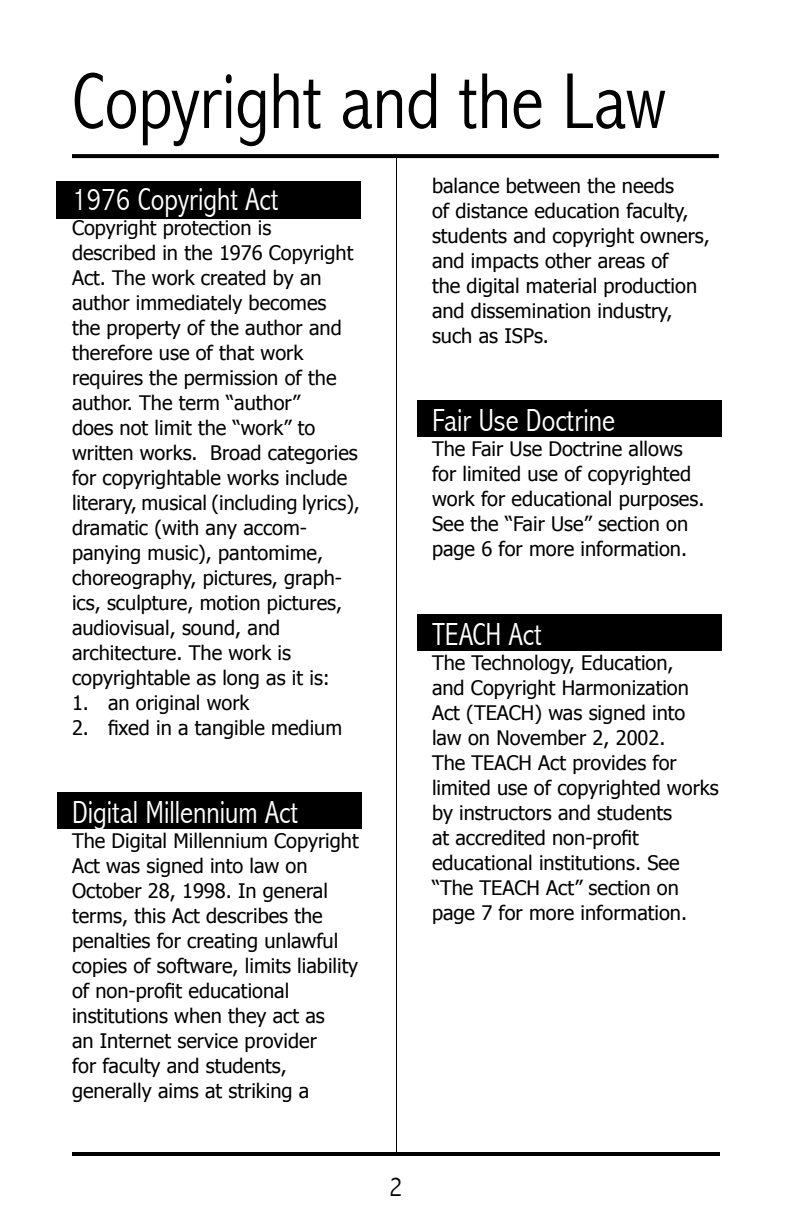
<style>
.page{position:relative;width:792px;height:1224px;background:#fff}
.page>*{position:absolute;margin:0;border:0;box-sizing:border-box;transform-origin:0 0}
.t1{font:300 condensed 80px "Abadi";color:#000}
.t2{font:300 condensed 32px "Abadi";color:#fff}
.t3{font:300 condensed 28px "Abadi";color:#000}
.t4{font:20px/25px "Tahoma";color:#000}
</style>
<div class="page">
<div style="left:417px;top:614px;width:304px;height:37px;background:#000"></div>
<div style="left:417px;top:400px;width:304px;height:37px;background:#000"></div>
<div style="left:57px;top:792px;width:304px;height:37px;background:#000"></div>
<div style="left:56px;top:181px;width:305px;height:37px;background:#000"></div>
<svg style="left:72px;top:154px;width:647px;height:4px;background:#060606"></svg>
<hr style="left:72px;top:1152px;width:648px;height:4px;background:#000">
<hr style="left:396px;top:158px;width:1px;height:994px;background:#000">
<h1 class="t1" style="left:72px;top:55px;width:595px">Copyright and the Law</h1>
<p class="t4" style="left:432px;top:172px;width:279px">balance between the needs<br>of distance education faculty, students and copyright owners, and impacts other areas of<br>the digital material production and dissemination industry, such as ISPs.</p>
<h2 class="t2" style="left:72px;top:180px;width:208px">1976 Copyright Act</h2>
<p class="t4" style="left:72px;top:214px;width:290px">Copyright protection is described in the 1976 Copyright<br>Act. The work created by an author immediately becomes<br>the property of the author and therefore use of that work requires the permission of the author. The term “author”<br>does not limit the “work” to written works. Broad categories for copyrightable works include literary, musical (including lyrics), dramatic (with any accom&shy;panying music), pantomime, choreography, pictures, graph&shy;ics, sculpture, motion pictures, audiovisual, sound, and architecture. The work is copyrightable as long as it is:</p>
<p class="t4" style="left:72px;top:689px;width:179px">1. an original work</p>
<p class="t4" style="left:72px;top:714px;width:272px">2. fixed in a tangible medium</p>
<h2 class="t2" style="left:432px;top:402px;width:185px">Fair Use Doctrine</h2>
<p class="t4" style="left:432px;top:436px;width:274px">The Fair Use Doctrine allows for limited use of copyrighted work for educational purposes.<br>See the “Fair Use” section on page 6 for more information.</p>
<h2 class="t2" style="left:432px;top:616px;width:111px">TEACH Act</h2>
<p class="t4" style="left:432px;top:649px;width:288px">The Technology, Education,<br>and Copyright Harmonization<br>Act (TEACH) was signed into law on November 2, 2002.<br>The TEACH Act provides for limited use of copyrighted works by instructors and students<br>at accredited non-profit educational institutions. See “The TEACH Act” section on page 7 for more information.</p>
<h2 class="t2" style="left:72px;top:794px;width:228px">Digital Millennium Act</h2>
<p class="t4" style="left:72px;top:827px;width:288px">The Digital Millennium Copyright<br>Act was signed into law on<br>October 28, 1998. In general terms, this Act describes the penalties for creating unlawful copies of software, limits liability of non-profit educational institutions when they act as<br>an Internet service provider<br>for faculty and students, generally aims at striking a</p>
<h3 class="t3" style="left:390px;top:1170px;width:14px">2</h3>
</div>
